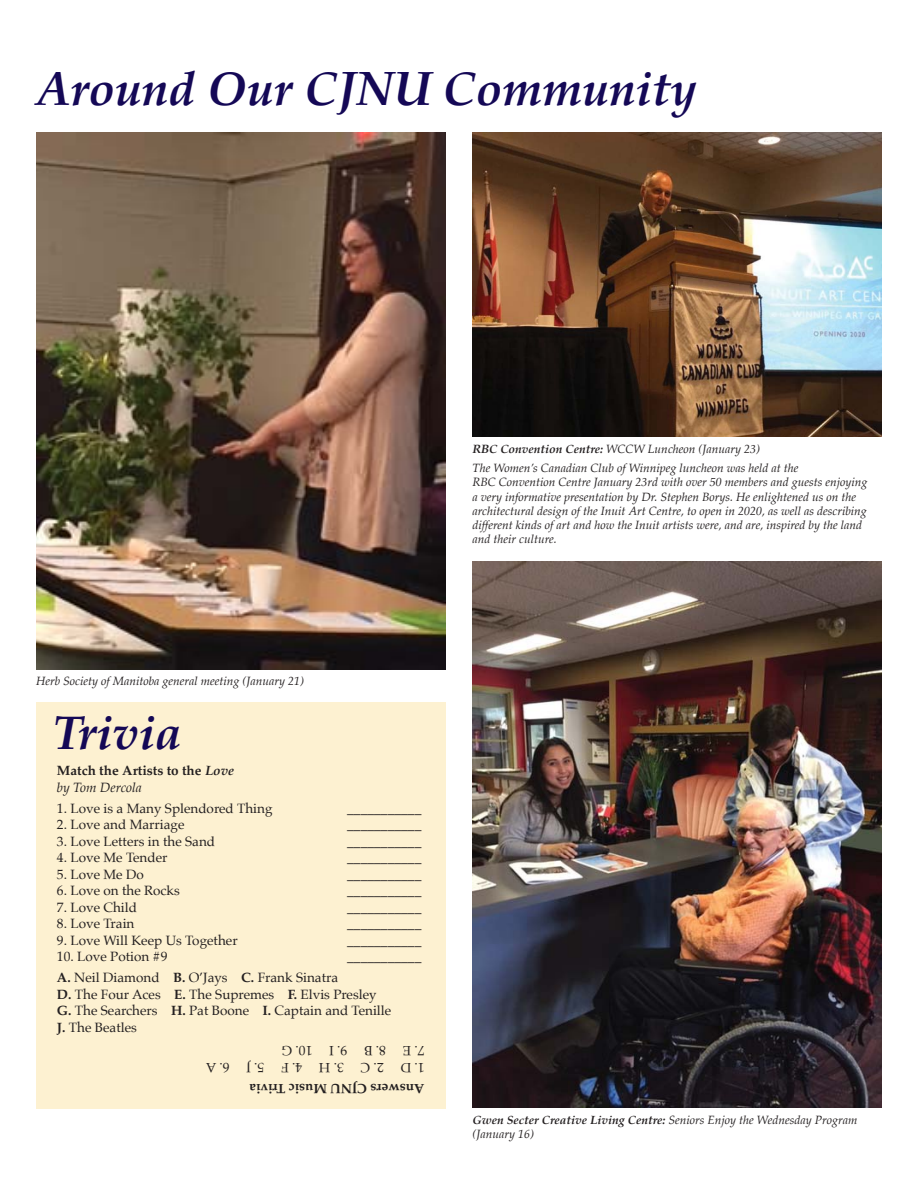
<style>
.page{position:relative;width:918px;height:1188px;background:#fff}
.page>*{position:absolute;margin:0;border:0;box-sizing:border-box;transform-origin:0 0}
.t1{font:italic 700 48px "Palatino";color:#140856}
.t2{font:13.5px/16.5px "Palatino";color:#231f20}
.t3{font:700 13.5px/16.5px "Palatino";color:#231f20}
.t4{font:italic 12px/14.2px "Palatino";color:#231f20}
.s1{font-weight:700}
.s2{font-style:italic}
.s3{font-weight:400;font-style:italic}
</style>
<div class="page">
<div style="left:36px;top:702px;width:410px;height:406px;background:#fdf1d1"></div>
<img style="left:36px;top:132px;width:410px;height:538px">
<img style="left:472px;top:132px;width:410px;height:304px">
<img style="left:472px;top:562px;width:410px;height:546px">
<h1 class="t1" style="left:36px;top:66px;width:663px">Around Our CJNU Community</h1>
<p class="t4" style="left:472px;top:441px;width:328px;line-height:18.8px"><span class="s1">RBC Convention Centre:</span> WCCW Luncheon (January 23)<br>The Women’s Canadian Club of Winnipeg luncheon was held at the</p>
<p class="t4" style="left:472px;top:476px;width:397px">RBC Convention Centre January 23rd with over 50 members and guests enjoying a very informative presentation by Dr. Stephen Borys. He enlightened us on the architectural design of the Inuit Art Centre, to open in 2020, as well as describing different kinds of art and how the Inuit artists were, and are, inspired by the land and their culture.</p>
<p class="t4" style="left:36px;top:675px;width:270px">Herb Society of Manitoba general meeting (January 21)</p>
<h1 class="t1" style="left:53px;top:709px;width:130px">Trivia</h1>
<p class="t3" style="left:57px;top:763px;width:179px">Match the Artists to the <span class="s2">Love </span><span class="s3">by Tom Dercola</span></p>
<p class="t2" style="left:57px;top:801px;width:217px">1. Love is a Many Splendored Thing</p>
<p class="t2" style="left:347px;top:801px;width:76px">___________</p>
<p class="t2" style="left:57px;top:817px;width:129px">2. Love and Marriage</p>
<p class="t2" style="left:347px;top:817px;width:76px">___________</p>
<p class="t2" style="left:57px;top:834px;width:160px">3. Love Letters in the Sand</p>
<p class="t2" style="left:347px;top:834px;width:76px">___________</p>
<p class="t2" style="left:57px;top:850px;width:112px">4. Love Me Tender</p>
<p class="t2" style="left:347px;top:850px;width:76px">___________</p>
<p class="t2" style="left:57px;top:867px;width:89px">5. Love Me Do</p>
<p class="t2" style="left:347px;top:867px;width:76px">___________</p>
<p class="t2" style="left:57px;top:883px;width:124px">6. Love on the Rocks</p>
<p class="t2" style="left:347px;top:883px;width:76px">___________</p>
<p class="t2" style="left:57px;top:900px;width:82px">7. Love Child</p>
<p class="t2" style="left:347px;top:900px;width:76px">___________</p>
<p class="t2" style="left:57px;top:916px;width:79px">8. Love Train</p>
<p class="t2" style="left:347px;top:916px;width:76px">___________</p>
<p class="t2" style="left:57px;top:933px;width:182px">9. Love Will Keep Us Together</p>
<p class="t2" style="left:347px;top:933px;width:76px">___________</p>
<p class="t2" style="left:57px;top:949px;width:112px">10. Love Potion #9</p>
<p class="t2" style="left:347px;top:949px;width:76px">___________</p>
<p class="t2" style="left:57px;top:970px;width:336px"><span class="s1">A.</span> Neil Diamond <span class="s1">B.</span> O’Jays <span class="s1">C.</span> Frank Sinatra<br><span class="s1">D.</span> The Four Aces <span class="s1">E.</span> The Supremes <span class="s1">F.</span> Elvis Presley <span class="s1">G.</span> The Searchers <span class="s1">H.</span> Pat Boone <span class="s1">I.</span> Captain and Tenille <span class="s1">J.</span> The Beatles</p>
<p class="t2" style="left:264px;top:1075px;width:60px;rotate:-180deg">5. J 6. A</p>
<p class="t2" style="left:312px;top:1058px;width:32px;rotate:-180deg">10. G</p>
<p class="t2" style="left:347px;top:1058px;width:20px;rotate:-180deg">9. I</p>
<p class="t2" style="left:386px;top:1058px;width:23px;rotate:-180deg">8. B</p>
<p class="t2" style="left:425px;top:1058px;width:23px;rotate:-180deg">7. E</p>
<p class="t2" style="left:302px;top:1075px;width:23px;rotate:-180deg">4. F</p>
<p class="t2" style="left:344px;top:1075px;width:26px;rotate:-180deg">3. H</p>
<p class="t2" style="left:384px;top:1075px;width:25px;rotate:-180deg">2. C</p>
<p class="t2" style="left:425px;top:1075px;width:25px;rotate:-180deg">1. D</p>
<p class="t3" style="left:425px;top:1096px;width:177px;rotate:-180deg">Answers CJNU Music Trivia</p>
<p class="t4" style="left:472px;top:1113px;width:386px"><span class="s1">Gwen Secter Creative Living Centre:</span> Seniors Enjoy the Wednesday Program (January 16)</p>
</div>
